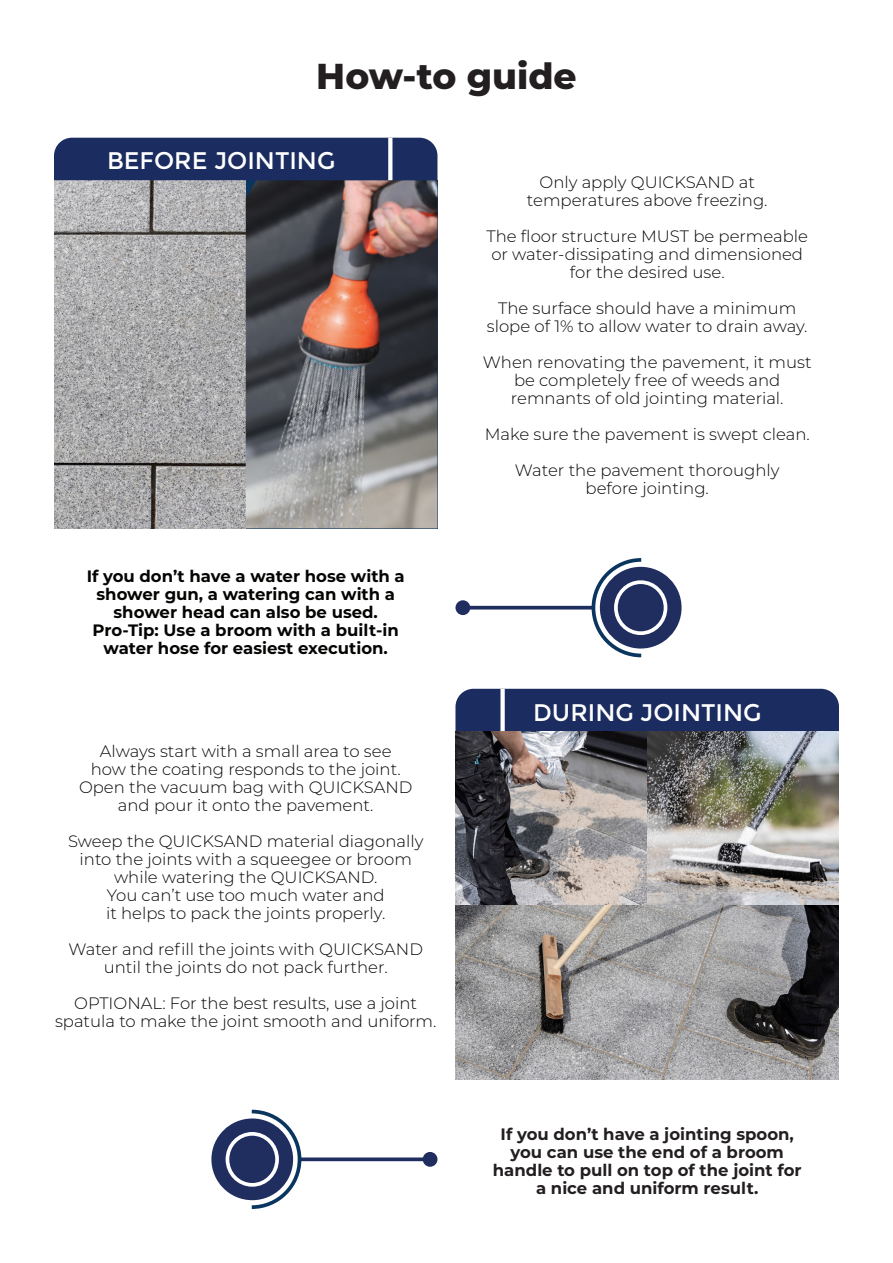
<style>
.page{position:relative;width:893px;height:1263px;background:#fff}
.page>*{position:absolute;margin:0;border:0;box-sizing:border-box;transform-origin:0 0}
.t1{font:800 36px "Montserrat";color:#231f20}
.t2{font:24px "Montserrat";color:#fff}
.t3{font:300 16.5px/18px "Montserrat";color:#040503;text-align:center}
.t4{font:700 16.5px "Montserrat";color:#040503}
.t5{font:700 16.5px "Montserrat";color:#231f20}
</style>
<div class="page">
<img style="left:54px;top:180px;width:192px;height:348px">
<svg style="left:246px;top:180px;width:191px;height:348px;background:#726969"></svg>
<div style="left:600px;top:567px;width:82px;height:81px;background:#202d5f;border-radius:50%"></div>
<hr style="left:463px;top:606px;width:130px;height:3px;background:#202d5f">
<div style="left:455px;top:600px;width:15px;height:15px;background:#202d5f;border-radius:50%"></div>
<svg style="left:590px;top:558px;width:55px;height:100px"></svg>
<div style="left:211px;top:1118px;width:82px;height:82px;background:#202d5f;border-radius:50%"></div>
<svg style="left:303px;top:1157px;width:120px;height:4px"></svg>
<div style="left:423px;top:1152px;width:14px;height:15px;background:#202d5f;border-radius:50%"></div>
<svg style="left:248px;top:1109px;width:55px;height:100px"></svg>
<div style="left:616px;top:582px;width:49px;height:51px;background:#202d5f;border-radius:50%"></div>
<div style="left:614px;top:580px;width:53px;height:55px;border:4px solid #fff;border-radius:50%"></div>
<div style="left:227px;top:1134px;width:50px;height:51px;background:#202d5f;border-radius:50%"></div>
<div style="left:226px;top:1132px;width:53px;height:55px;border:4px solid #fff;border-radius:50%"></div>
<div style="left:54px;top:138px;width:383px;height:42px;background:#1b2d60"></div>
<svg style="left:388px;top:138px;width:4px;height:42px"></svg>
<div style="left:455px;top:689px;width:384px;height:42px;background:#1b2d60"></div>
<div style="left:500px;top:689px;width:5px;height:42px;background:#fff"></div>
<img style="left:455px;top:731px;width:192px;height:174px">
<img style="left:647px;top:731px;width:192px;height:174px">
<svg style="left:455px;top:905px;width:384px;height:174px;background:#929090"></svg>
<p class="t1" style="left:316px;top:50px;width:262px">How-to guide</p>
<p class="t2" style="left:107px;top:147px;width:230px">BEFORE JOINTING</p>
<p class="t4" style="left:87px;top:564px;width:320px">If you don’t have a water hose with a</p>
<p class="t4" style="left:96px;top:582px;width:300px">shower gun, a watering can with a</p>
<p class="t4" style="left:114px;top:600px;width:266px">shower head can also be used.</p>
<p class="t4" style="left:93px;top:618px;width:308px">Pro-Tip: Use a broom with a built-in</p>
<p class="t4" style="left:104px;top:636px;width:286px">water hose for easiest execution.</p>
<p class="t3" style="left:100px;top:742px;width:293px">Always start with a small area to see</p>
<p class="t3" style="left:91px;top:760px;width:311px">how the coating responds to the joint.</p>
<p class="t3" style="left:79px;top:778px;width:335px">Open the vacuum bag with QUICKSAND</p>
<p class="t3" style="left:118px;top:796px;width:257px">and pour it onto the pavement.</p>
<p class="t3" style="left:68px;top:832px;width:357px">Sweep the QUICKSAND material diagonally into the joints with a squeegee or broom</p>
<p class="t3" style="left:114px;top:868px;width:265px">while watering the QUICKSAND.</p>
<p class="t3" style="left:107px;top:886px;width:279px">You can’t use too much water and</p>
<p class="t3" style="left:106px;top:904px;width:281px">it helps to pack the joints properly.</p>
<p class="t3" style="left:69px;top:940px;width:356px">Water and refill the joints with QUICKSAND until the joints do not pack further.</p>
<p class="t3" style="left:74px;top:994px;width:344px">OPTIONAL: For the best results, use a joint</p>
<p class="t3" style="left:55px;top:1012px;width:383px">spatula to make the joint smooth and uniform.</p>
<p class="t3" style="left:539px;top:173px;width:217px">Only apply QUICKSAND at</p>
<p class="t3" style="left:527px;top:191px;width:242px">temperatures above freezing.</p>
<p class="t3" style="left:486px;top:227px;width:323px">The floor structure MUST be permeable</p>
<p class="t3" style="left:491px;top:245px;width:313px">or water-dissipating and dimensioned</p>
<p class="t3" style="left:570px;top:263px;width:156px">for the desired use.</p>
<p class="t3" style="left:498px;top:299px;width:300px">The surface should have a minimum</p>
<p class="t3" style="left:487px;top:317px;width:322px">slope of 1% to allow water to drain away.</p>
<p class="t3" style="left:483px;top:353px;width:330px">When renovating the pavement, it must</p>
<p class="t3" style="left:514px;top:371px;width:268px">be completely free of weeds and</p>
<p class="t3" style="left:511px;top:389px;width:274px">remnants of old jointing material.</p>
<p class="t3" style="left:485px;top:425px;width:326px">Make sure the pavement is swept clean.</p>
<p class="t3" style="left:515px;top:461px;width:266px">Water the pavement thoroughly</p>
<p class="t3" style="left:585px;top:479px;width:125px">before jointing.</p>
<p class="t2" style="left:533px;top:698px;width:230px">DURING JOINTING</p>
<p class="t5" style="left:501px;top:1122px;width:295px">If you don’t have a jointing spoon,</p>
<p class="t5" style="left:511px;top:1140px;width:275px">you can use the end of a broom</p>
<p class="t5" style="left:493px;top:1158px;width:310px">handle to pull on top of the joint for</p>
<p class="t5" style="left:536px;top:1176px;width:224px">a nice and uniform result.</p>
</div>
